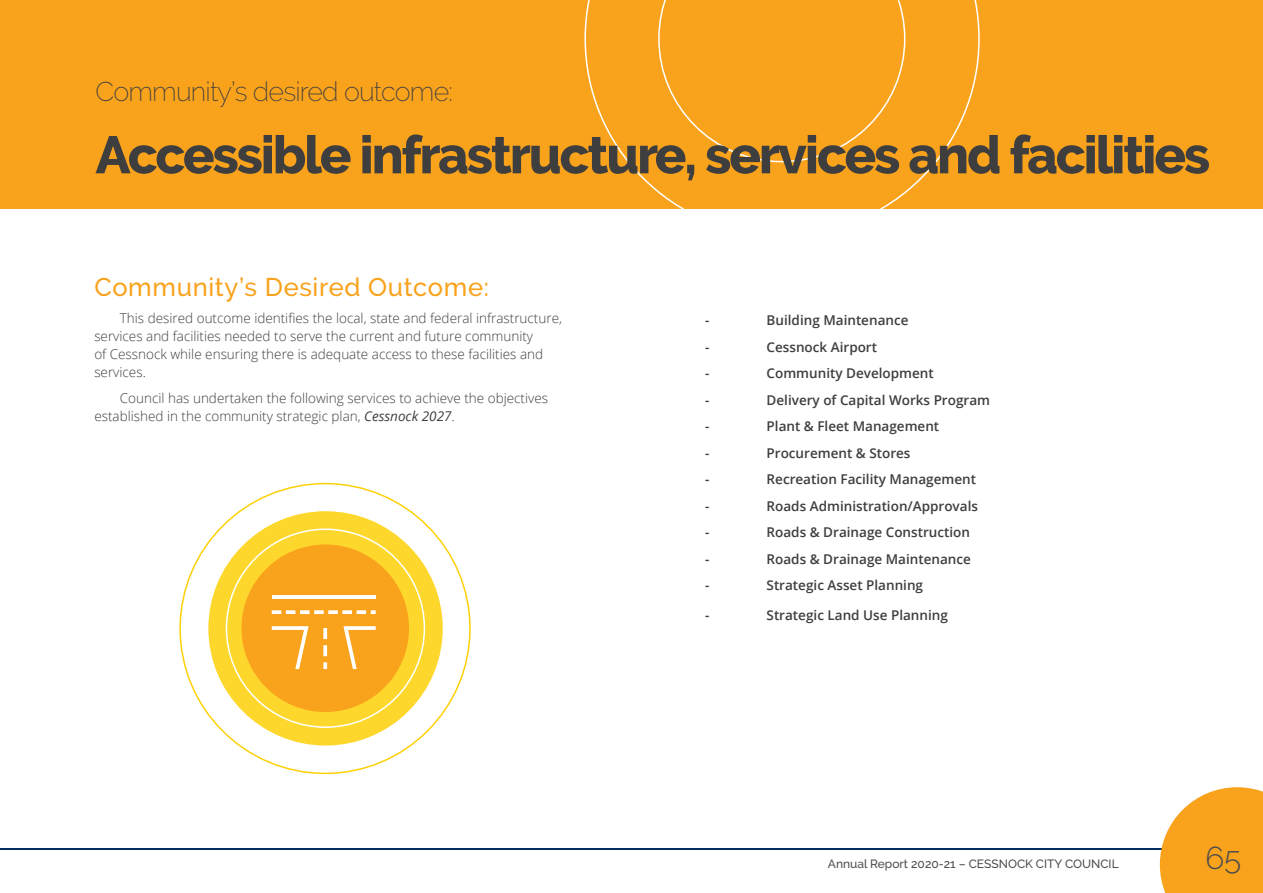
<style>
.page{position:relative;width:1263px;height:893px;background:#fff}
.page>*{position:absolute;margin:0;border:0;box-sizing:border-box;transform-origin:0 0}
._1_Section_Page_Titl{font:800 52.5px "Raleway";letter-spacing:-.04em;color:#3e3e3f}
.t1{font:300 31.5px "Raleway";color:#4b4c4d}
._1_Section_Page_Titl-2{font:200 27px "Raleway";letter-spacing:-.03em;color:#3e3e3f}
.Body_Sub-Heading{font:500 25.5px "Raleway";letter-spacing:.025em;color:#f9a21c}
.IntroParagraph_-_Bla{font:300 13.5px/18px "Open Sans";color:#3e3e3f}
.BodyCopy{font:600 13.5px "Open Sans";color:#3e3e3f}
.t2{font:500 12px "Raleway";color:#4b4c4d}
.s1{font-weight:400;font-style:italic}
</style>
<div class="page">
<hr style="left:0;top:848px;width:1210px;height:2px;background:#002c62">
<svg style="left:1160px;top:787px;width:103px;height:106px;background:#f9ad38"></svg>
<div style="left:0;top:0;width:1263px;height:209px;background:#f9a21c"></div>
<svg style="left:584px;top:0;width:396px;height:209px"></svg>
<svg style="left:208px;top:511px;width:235px;height:234px;background:#fed937"></svg>
<div style="left:241px;top:544px;width:168px;height:168px;background:#f9a21c;border-radius:50%"></div>
<svg style="left:343px;top:626px;width:33px;height:43px"></svg>
<svg style="left:272px;top:626px;width:37px;height:43px"></svg>
<hr style="left:272px;top:595px;width:104px;height:4px;background:#fff">
<svg style="left:323px;top:628px;width:4px;height:11px"></svg>
<svg style="left:323px;top:645px;width:4px;height:11px"></svg>
<svg style="left:323px;top:662px;width:4px;height:7px"></svg>
<svg style="left:357px;top:610px;width:19px;height:4px"></svg>
<svg style="left:342px;top:610px;width:10px;height:4px"></svg>
<svg style="left:328px;top:610px;width:10px;height:4px"></svg>
<svg style="left:314px;top:610px;width:10px;height:4px"></svg>
<svg style="left:300px;top:610px;width:10px;height:4px"></svg>
<svg style="left:272px;top:610px;width:23px;height:4px"></svg>
<p class="_1_Section_Page_Titl-2" style="left:95px;top:76px;width:359px">Community’s desired outcome:</p>
<p class="_1_Section_Page_Titl" style="left:95px;top:125px;width:1116px">Accessible infrastructure, services and facilities</p>
<p class="Body_Sub-Heading" style="left:94px;top:272px;width:396px">Community’s Desired Outcome:</p>
<p class="IntroParagraph_-_Bla" style="left:94px;top:308px;width:469px;text-indent:26px">This desired outcome identifies the local, state and federal infrastructure, services and facilities needed to serve the current and future community<br>of Cessnock while ensuring there is adequate access to these facilities and services.</p>
<p class="IntroParagraph_-_Bla" style="left:94px;top:389px;width:455px;text-indent:26px">Council has undertaken the following services to achieve the objectives established in the community strategic plan, <span class="s1">Cessnock 2027</span>.</p>
<p class="BodyCopy" style="left:705px;top:311px;width:6px">-</p>
<p class="BodyCopy" style="left:766px;top:311px;width:143px">Building Maintenance</p>
<p class="BodyCopy" style="left:705px;top:337px;width:6px">-</p>
<p class="BodyCopy" style="left:766px;top:337px;width:112px">Cessnock Airport</p>
<p class="BodyCopy" style="left:705px;top:364px;width:6px">-</p>
<p class="BodyCopy" style="left:766px;top:364px;width:169px">Community Development</p>
<p class="BodyCopy" style="left:705px;top:390px;width:6px">-</p>
<p class="BodyCopy" style="left:766px;top:390px;width:225px">Delivery of Capital Works Program</p>
<p class="BodyCopy" style="left:705px;top:417px;width:6px">-</p>
<p class="BodyCopy" style="left:766px;top:417px;width:174px">Plant &amp; Fleet Management</p>
<p class="BodyCopy" style="left:705px;top:443px;width:6px">-</p>
<p class="BodyCopy" style="left:766px;top:443px;width:145px">Procurement &amp; Stores</p>
<p class="BodyCopy" style="left:705px;top:470px;width:6px">-</p>
<p class="BodyCopy" style="left:766px;top:470px;width:211px">Recreation Facility Management</p>
<p class="BodyCopy" style="left:705px;top:496px;width:6px">-</p>
<p class="BodyCopy" style="left:766px;top:496px;width:213px">Roads Administration/Approvals</p>
<p class="BodyCopy" style="left:705px;top:523px;width:6px">-</p>
<p class="BodyCopy" style="left:766px;top:523px;width:205px">Roads &amp; Drainage Construction</p>
<p class="BodyCopy" style="left:705px;top:549px;width:6px">-</p>
<p class="BodyCopy" style="left:766px;top:549px;width:206px">Roads &amp; Drainage Maintenance</p>
<p class="BodyCopy" style="left:705px;top:576px;width:6px">-</p>
<p class="BodyCopy" style="left:766px;top:576px;width:158px">Strategic Asset Planning</p>
<p class="BodyCopy" style="left:705px;top:605px;width:6px">-</p>
<p class="BodyCopy" style="left:766px;top:605px;width:183px">Strategic Land Use Planning</p>
<p class="t2" style="left:828px;top:857px;width:292px">Annual Report 2020-21 – CESSNOCK CITY COUNCIL</p>
<h2 class="t1" style="left:1205px;top:839px;width:37px">65</h2>
</div>
